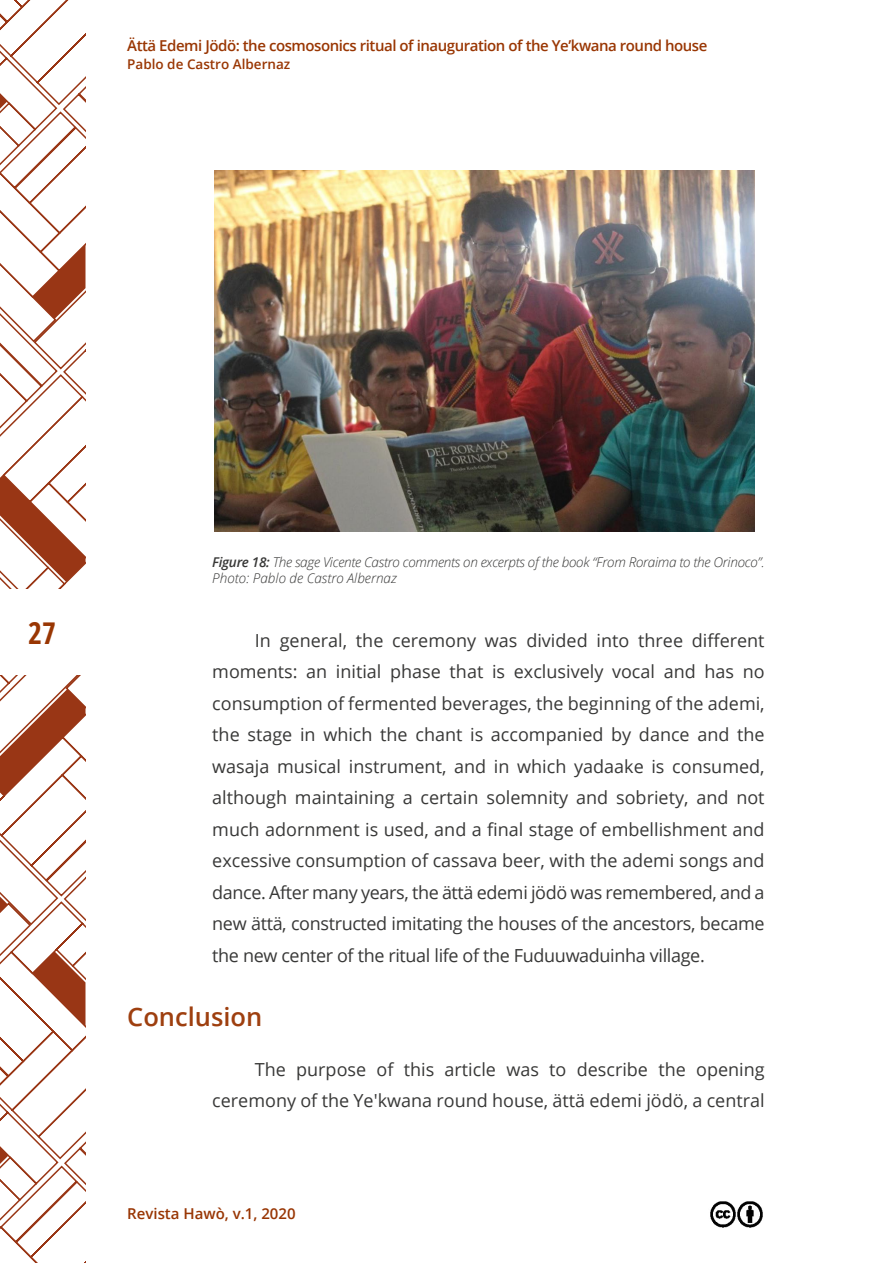
<style>
.page{position:relative;width:893px;height:1263px;background:#fff}
.page>*{position:absolute;margin:0;border:0;box-sizing:border-box;transform-origin:0 0}
.t1{font:700 30px "Open Sans Condensed";color:#993603}
.t2{font:600 25.5px "Open Sans";color:#9e3f0f}
.t3{font:18px/31.5px "Open Sans";color:#383837;text-align:justify}
.t4{font:600 15px "Open Sans";letter-spacing:-.03em;color:#993603}
.t5{font:600 15px "Open Sans";color:#983503}
.t6{font:italic 300 13.5px/16.2px "Open Sans";letter-spacing:-.02em;color:#383837}
.t7{font:600 13.5px "Open Sans";color:#993603}
.s1{font-weight:600}
</style>
<div class="page">
<svg style="left:0;top:1px;width:86px;height:1262px"></svg>
<div style="left:0;top:590px;width:91px;height:85px;background:#fff"></div>
<img style="left:710px;top:1202px;width:25px;height:25px">
<img style="left:735px;top:1202px;width:28px;height:25px">
<img style="left:215px;top:171px;width:540px;height:360px">
<p class="t4" style="left:127px;top:35px;width:582px">Ättä Edemi Jödö: the cosmosonics ritual of inauguration of the Ye’kwana round house</p>
<p class="t7" style="left:127px;top:55px;width:165px">Pablo de Castro Albernaz</p>
<h1 class="t1" style="left:28px;top:612px;width:29px">27</h1>
<p class="t6" style="left:212px;top:553px;width:554px"><span class="s1">Figure 18:</span> The sage Vicente Castro comments on excerpts of the book “From Roraima to the Orinoco”.<br>Photo: Pablo de Castro Albernaz</p>
<p class="t3" style="left:212px;top:624px;width:554px;text-indent:43px">In general, the ceremony was divided into three different moments: an initial phase that is exclusively vocal and has no consumption of fermented beverages, the beginning of the ademi, the stage in which the chant is accompanied by dance and the wasaja musical instrument, and in which yadaake is consumed, although maintaining a certain solemnity and sobriety, and not much adornment is used, and a final stage of embellishment and excessive consumption of cassava beer, with the ademi songs and dance. After many years, the ättä edemi jödö was remembered, and a new ättä, constructed imitating the houses of the ancestors, became the new center of the ritual life of the Fuduuwaduinha village.</p>
<h2 class="t2" style="left:127px;top:999px;width:137px">Conclusion</h2>
<p class="t3" style="left:212px;top:1053px;width:554px;text-align:right">The purpose of this article was to describe the opening ceremony of the Ye'kwana round house, ättä edemi jödö, a central</p>
<p class="t5" style="left:127px;top:1203px;width:170px">Revista Hawò, v.1, 2020</p>
</div>
